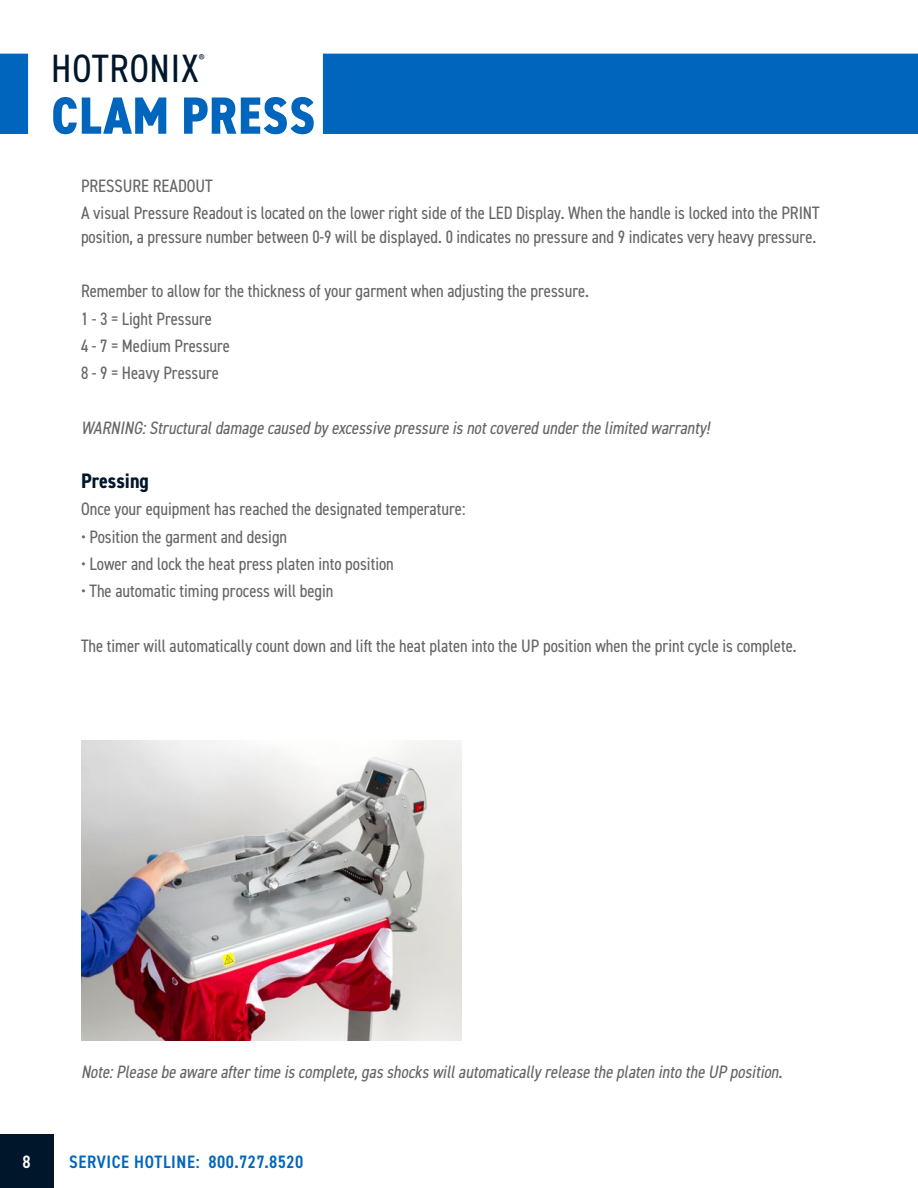
<style>
.page{position:relative;width:918px;height:1188px;background:#fff}
.page>*{position:absolute;margin:0;border:0;box-sizing:border-box;transform-origin:0 0}
.t1{font:800 condensed 52.5px "DIN2014";letter-spacing:.02em;color:#0065bd}
.t2{font:condensed 39.6px "DIN2014";letter-spacing:.02em;color:#00172b}
.t3{font:700 condensed 21px "DIN2014";color:#00172b}
.t4{font:condensed 18px/27.3px "DIN2014";color:#666}
.t5{font:italic condensed 18px "DIN2014";color:#666}
.t6{font:600 condensed 18px "DIN2014";letter-spacing:.035em;color:#0065bd}
.t7{font:600 condensed 18px "DIN2014";color:#fff}
.t8{font:condensed 10.35px "DIN2014";color:#00172b}
</style>
<div class="page">
<div style="left:0;top:1135px;width:54px;height:53px;background:#00172b"></div>
<svg style="left:0;top:54px;width:918px;height:80px;fill:#0065bd"></svg>
<img style="left:81px;top:740px;width:380px;height:300px">
<h2 class="t2" style="left:51px;top:42px;width:149px">HOTRONIX</h2>
<p class="t8" style="left:199px;top:52px;width:7px">®</p>
<h1 class="t1" style="left:51px;top:81px;width:265px">CLAM PRESS</h1>
<p class="t4" style="left:81px;top:171px;width:740px">PRESSURE READOUT<br>A visual Pressure Readout is located on the lower right side of the LED Display. When the handle is locked into the PRINT</p>
<p class="t4" style="left:81px;top:222px;width:737px">position, a pressure number between 0-9 will be displayed. 0 indicates no pressure and 9 indicates very heavy pressure.</p>
<p class="t4" style="left:81px;top:277px;width:510px">Remember to allow for the thickness of your garment when adjusting the pressure.<br>1 - 3 = Light Pressure<br>4 - 7 = Medium Pressure<br>8 - 9 = Heavy Pressure</p>
<p class="t5" style="left:81px;top:415px;width:634px">WARNING:Structuraldamagecaused byexcessivepressureisnotcovered underthelimited warranty!</p>
<p class="t3" style="left:81px;top:467px;width:69px">Pressing</p>
<p class="t4" style="left:81px;top:495px;width:386px">Once your equipment has reached the designated temperature:</p>
<p class="t4" style="left:81px;top:522px;width:208px">• Position the garment and design</p>
<p class="t4" style="left:81px;top:549px;width:314px">• Lower and lock the heat press platen into position</p>
<p class="t4" style="left:81px;top:577px;width:254px">• The automatic timing process will begin</p>
<p class="t4" style="left:81px;top:631px;width:717px">The timer will automatically count down and lift the heat platen into the UP position when the print cycle is complete.</p>
<p class="t5" style="left:81px;top:1059px;width:707px">Note:Pleasebeawareaftertimeiscomplete,gasshockswillautomaticallyreleasetheplaten intotheUP position.</p>
<p class="t7" style="left:23px;top:1150px;width:10px">8</p>
<p class="t6" style="left:69px;top:1150px;width:236px">SERVICE HOTLINE: 800.727.8520</p>
</div>
